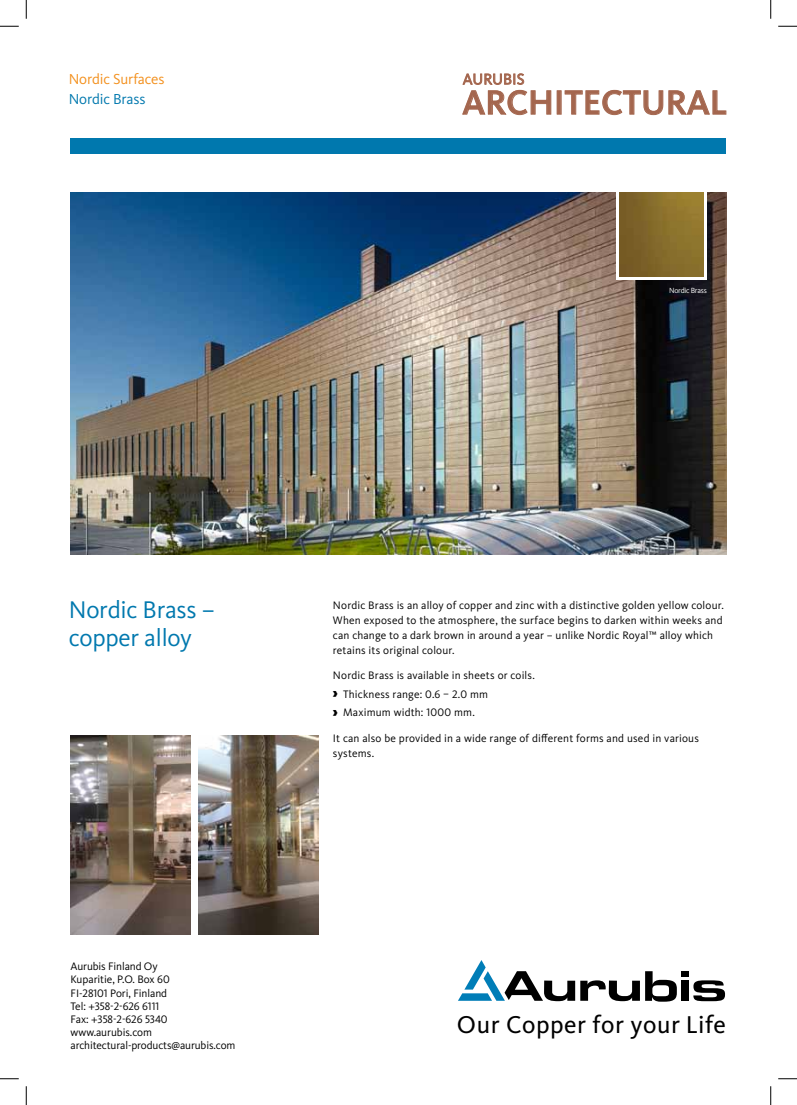
<style>
.page{position:relative;width:797px;height:1105px;background:#fff}
.page>*{position:absolute;margin:0;border:0;box-sizing:border-box;transform-origin:0 0}
.t1{font:500 35.12px "Kievit Pro";color:#a4664e}
.t2{font:25.25px "Kievit Pro";letter-spacing:.02em;color:#000}
.t3{font:25px/27.5px "Kievit Pro";letter-spacing:-.01em;color:#0078ae}
.t4{font:15.5px "Kievit Pro";letter-spacing:.015em;color:#a4664e}
.t5{font:15px "Kievit Pro";letter-spacing:-.01em;color:#f3901d}
.t6{font:15px "Kievit Pro";letter-spacing:-.01em;color:#0078ae}
.t7{font:11.25px/13.1px "Kievit Pro";letter-spacing:.01em;color:#000}
.t8{font:7.75px "Kievit Pro";letter-spacing:-.03em;color:#fff}
.s1{font-weight:900;font-size:15px}
</style>
<div class="page">
<img style="left:71px;top:193px;width:655px;height:362px">
<svg style="left:616px;top:192px;width:91px;height:88px"></svg>
<img style="left:619px;top:193px;width:84px;height:84px">
<img style="left:71px;top:736px;width:119px;height:198px">
<img style="left:199px;top:736px;width:120px;height:198px">
<div style="left:71px;top:138px;width:655px;height:16px;background:#0078ae"></div>
<div style="left:557px;top:91px;width:4px;height:23px;border:1px solid #a4664e"></div>
<svg style="left:565px;top:90px;width:161px;height:25px"></svg>
<svg style="left:462px;top:73px;width:89px;height:42px"></svg>
<div style="left:681px;top:981px;width:7px;height:20px;background:#000"></div>
<div style="left:681px;top:971px;width:7px;height:6px;background:#000"></div>
<svg style="left:693px;top:980px;width:32px;height:21px"></svg>
<svg style="left:458px;top:960px;width:219px;height:42px"></svg>
<svg style="left:0;top:25px;width:19px;height:2px"></svg>
<svg style="left:778px;top:25px;width:19px;height:2px"></svg>
<svg style="left:0;top:1078px;width:19px;height:1px"></svg>
<svg style="left:778px;top:1078px;width:19px;height:1px"></svg>
<svg style="left:25px;top:0;width:2px;height:19px"></svg>
<svg style="left:25px;top:1086px;width:2px;height:19px"></svg>
<svg style="left:770px;top:0;width:1px;height:19px"></svg>
<svg style="left:770px;top:1086px;width:1px;height:19px"></svg>
<h3 class="t5" style="left:69px;top:70px;width:97px">Nordic Surfaces</h3>
<h3 class="t6" style="left:69px;top:90px;width:78px">Nordic Brass</h3>
<h3 class="t4" style="left:463px;top:70px;width:63px">AURUBIS</h3>
<h1 class="t1" style="left:462px;top:81px;width:266px">ARCHITECTURAL</h1>
<p class="t8" style="left:669px;top:286px;width:39px">Nordic Brass</p>
<h3 class="t3" style="left:69px;top:596px;width:148px">Nordic Brass – copper alloy</h3>
<p class="t7" style="left:71px;top:960px;width:166px">Aurubis Finland Oy<br>Kuparitie, P.O. Box 60<br>FI-28101 Pori, Finland<br>Tel: +358-2-626 6111<br>Fax: +358-2-626 5340 www.aurubis.com architectural-products@aurubis.com</p>
<p class="t7" style="left:333px;top:597px;width:392px;line-height:15px">Nordic Brass is an alloy of copper and zinc with a distinctive golden yellow colour.<br>When exposed to the atmosphere, the surface begins to darken within weeks and can change to a dark brown in around a year – unlike Nordic Royal™ alloy which retains its original colour.</p>
<p class="t7" style="left:333px;top:666px;width:203px;line-height:18.5px">Nordic Brass is available in sheets or coils. <span class="s1">›</span> Thickness range: 0.6 – 2.0 mm<br><span class="s1">›</span> Maximum width: 1000 mm.</p>
<p class="t7" style="left:333px;top:731px;width:367px;line-height:15px">It can also be provided in a wide range of different forms and used in various systems.</p>
<h2 class="t2" style="left:457px;top:1009px;width:270px">Our Copper for your Life</h2>
</div>
